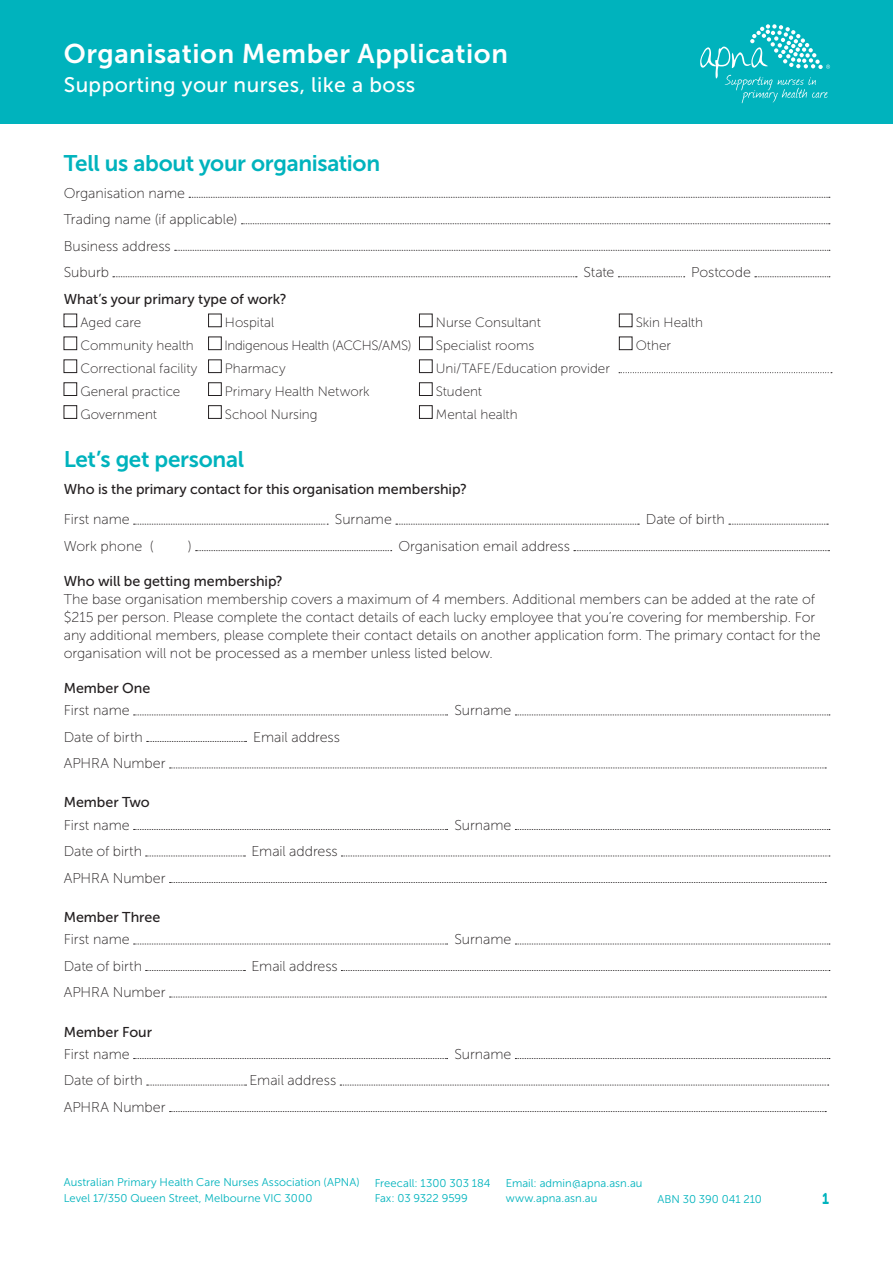
<style>
.page{position:relative;width:893px;height:1263px;background:#fff}
.page>*{position:absolute;margin:0;border:0;box-sizing:border-box;transform-origin:0 0}
.t1{font:27px "Museo Sans 700";letter-spacing:.02em;color:#fff}
.t2{font:22.5px "Museo Sans 700";letter-spacing:-.015em;color:#00b3bd}
.t3{font:21px "Museo Sans 500";letter-spacing:.02em;color:#fff}
.t4{font:14.25px/26.5px "Museo Sans 100";letter-spacing:-.005em;color:#231f20}
.t5{font:14.25px "Museo Sans 500";letter-spacing:-.005em;color:#231f20}
.t6{font:14.25px "Museo Sans 500";color:#00b3bd}
.t7{font:13.5px "Museo Sans 100";color:#231f20}
.t8{font:13.5px "Museo Sans 100";letter-spacing:-.025em;color:#231f20}
.t9{font:11.25px/15.8px "Museo Sans 300";letter-spacing:.005em;color:#00b3bd}
</style>
<div class="page">
<div style="left:0;top:0;width:893px;height:124px;background:#00b3bd"></div>
<svg style="left:700px;top:24px;width:130px;height:79px"></svg>
<svg style="left:189px;top:197px;width:641px;height:1px"></svg>
<svg style="left:241px;top:223px;width:589px;height:1px"></svg>
<svg style="left:175px;top:250px;width:655px;height:1px"></svg>
<svg style="left:113px;top:276px;width:464px;height:1px"></svg>
<svg style="left:618px;top:276px;width:67px;height:1px"></svg>
<svg style="left:755px;top:276px;width:75px;height:1px"></svg>
<div style="left:64px;top:314px;width:13px;height:13px;border:1px solid #231f20"></div>
<div style="left:208px;top:314px;width:13px;height:13px;border:1px solid #231f20"></div>
<div style="left:419px;top:314px;width:13px;height:13px;border:1px solid #231f20"></div>
<div style="left:619px;top:314px;width:13px;height:13px;border:1px solid #231f20"></div>
<div style="left:64px;top:337px;width:13px;height:13px;border:1px solid #231f20"></div>
<div style="left:208px;top:337px;width:13px;height:13px;border:1px solid #231f20"></div>
<div style="left:419px;top:337px;width:13px;height:13px;border:1px solid #231f20"></div>
<div style="left:619px;top:337px;width:13px;height:13px;border:1px solid #231f20"></div>
<div style="left:64px;top:360px;width:13px;height:13px;border:1px solid #231f20"></div>
<div style="left:208px;top:360px;width:13px;height:13px;border:1px solid #231f20"></div>
<div style="left:419px;top:360px;width:13px;height:13px;border:1px solid #231f20"></div>
<div style="left:64px;top:383px;width:13px;height:13px;border:1px solid #231f20"></div>
<div style="left:208px;top:383px;width:13px;height:13px;border:1px solid #231f20"></div>
<div style="left:419px;top:383px;width:13px;height:13px;border:1px solid #231f20"></div>
<div style="left:64px;top:405px;width:13px;height:14px;border:1px solid #231f20"></div>
<div style="left:208px;top:405px;width:13px;height:14px;border:1px solid #231f20"></div>
<div style="left:419px;top:405px;width:13px;height:14px;border:1px solid #231f20"></div>
<svg style="left:134px;top:524px;width:194px;height:1px"></svg>
<svg style="left:396px;top:524px;width:243px;height:1px"></svg>
<svg style="left:729px;top:524px;width:99px;height:1px"></svg>
<svg style="left:196px;top:550px;width:196px;height:1px"></svg>
<svg style="left:574px;top:550px;width:255px;height:1px"></svg>
<svg style="left:134px;top:715px;width:314px;height:1px"></svg>
<svg style="left:515px;top:715px;width:315px;height:1px"></svg>
<svg style="left:147px;top:741px;width:100px;height:1px"></svg>
<svg style="left:170px;top:768px;width:656px;height:1px"></svg>
<svg style="left:134px;top:829px;width:314px;height:1px"></svg>
<svg style="left:515px;top:829px;width:315px;height:1px"></svg>
<svg style="left:146px;top:856px;width:99px;height:1px"></svg>
<svg style="left:341px;top:856px;width:489px;height:1px"></svg>
<svg style="left:170px;top:882px;width:656px;height:1px"></svg>
<svg style="left:134px;top:944px;width:314px;height:1px"></svg>
<svg style="left:515px;top:944px;width:315px;height:1px"></svg>
<svg style="left:146px;top:970px;width:99px;height:1px"></svg>
<svg style="left:341px;top:970px;width:489px;height:1px"></svg>
<svg style="left:170px;top:997px;width:656px;height:1px"></svg>
<svg style="left:134px;top:1058px;width:314px;height:1px"></svg>
<svg style="left:515px;top:1058px;width:315px;height:1px"></svg>
<svg style="left:147px;top:1085px;width:100px;height:1px"></svg>
<svg style="left:340px;top:1085px;width:489px;height:1px"></svg>
<svg style="left:170px;top:1111px;width:656px;height:1px"></svg>
<svg style="left:619px;top:372px;width:213px;height:1px"></svg>
<h1 class="t1" style="left:64px;top:38px;width:446px">Organisation Member Application</h1>
<h3 class="t3" style="left:64px;top:73px;width:353px">Supporting your nurses, like a boss</h3>
<h2 class="t2" style="left:64px;top:151px;width:318px">Tell us about your organisation</h2>
<p class="t4" style="left:64px;top:180px;width:175px">Organisation name<br>Trading name (if applicable)<br>Business address<br>Suburb</p>
<p class="t4" style="left:584px;top:259px;width:32px">State</p>
<p class="t4" style="left:691px;top:259px;width:61px">Postcode</p>
<p class="t5" style="left:64px;top:291px;width:225px">What’s your primary type of work?</p>
<p class="t7" style="left:80px;top:315px;width:62px">Aged care</p>
<p class="t7" style="left:225px;top:315px;width:51px">Hospital</p>
<p class="t7" style="left:436px;top:315px;width:107px">Nurse Consultant</p>
<p class="t7" style="left:636px;top:315px;width:69px">Skin Health</p>
<p class="t7" style="left:80px;top:338px;width:115px">Community health</p>
<p class="t8" style="left:224px;top:338px;width:189px">Indigenous Health (ACCHS/AMS)</p>
<p class="t7" style="left:436px;top:338px;width:100px">Specialist rooms</p>
<p class="t7" style="left:636px;top:338px;width:37px">Other</p>
<p class="t7" style="left:80px;top:361px;width:119px">Correctional facility</p>
<p class="t7" style="left:225px;top:361px;width:62px">Pharmacy</p>
<p class="t7" style="left:436px;top:361px;width:176px">Uni/TAFE/Education provider</p>
<p class="t7" style="left:80px;top:384px;width:101px">General practice</p>
<p class="t7" style="left:225px;top:384px;width:146px">Primary Health Network</p>
<p class="t7" style="left:436px;top:384px;width:48px">Student</p>
<p class="t7" style="left:80px;top:407px;width:78px">Government</p>
<p class="t7" style="left:225px;top:407px;width:94px">School Nursing</p>
<p class="t7" style="left:436px;top:407px;width:83px">Mental health</p>
<h2 class="t2" style="left:64px;top:447px;width:182px">Let’s get personal</h2>
<p class="t5" style="left:64px;top:481px;width:405px">Who is the primary contact for this organisation membership?</p>
<p class="t4" style="left:64px;top:506px;width:67px">First name</p>
<p class="t4" style="left:335px;top:506px;width:59px">Surname</p>
<p class="t4" style="left:646px;top:506px;width:80px">Date of birth</p>
<p class="t4" style="left:64px;top:533px;width:91px">Work phone (</p>
<p class="t4" style="left:188px;top:533px;width:5px">)</p>
<p class="t4" style="left:398px;top:533px;width:173px">Organisation email address</p>
<p class="t5" style="left:64px;top:573px;width:221px">Who will be getting membership?</p>
<p class="t4" style="left:64px;top:590px;width:758px;line-height:18px">The base organisation membership covers a maximum of 4 members. Additional members can be added at the rate of $215 per person. Please complete the contact details of each lucky employee that you’re covering for membership. For any additional members, please complete their contact details on another application form. The primary contact for the organisation will not be processed as a member unless listed below.</p>
<p class="t5" style="left:64px;top:680px;width:88px">Member One</p>
<p class="t4" style="left:64px;top:697px;width:67px">First name</p>
<p class="t4" style="left:454px;top:697px;width:59px">Surname</p>
<p class="t4" style="left:64px;top:724px;width:80px">Date of birth</p>
<p class="t4" style="left:253px;top:724px;width:88px">Email address</p>
<p class="t4" style="left:64px;top:750px;width:103px">APHRA Number</p>
<p class="t5" style="left:64px;top:795px;width:87px">Member Two</p>
<p class="t4" style="left:64px;top:812px;width:67px">First name</p>
<p class="t4" style="left:454px;top:812px;width:59px">Surname</p>
<p class="t4" style="left:64px;top:838px;width:80px">Date of birth</p>
<p class="t4" style="left:251px;top:838px;width:88px">Email address</p>
<p class="t4" style="left:64px;top:865px;width:103px">APHRA Number</p>
<p class="t5" style="left:64px;top:909px;width:98px">Member Three</p>
<p class="t4" style="left:64px;top:926px;width:67px">First name</p>
<p class="t4" style="left:454px;top:926px;width:59px">Surname</p>
<p class="t4" style="left:64px;top:953px;width:80px">Date of birth</p>
<p class="t4" style="left:251px;top:953px;width:88px">Email address</p>
<p class="t4" style="left:64px;top:979px;width:103px">APHRA Number</p>
<p class="t5" style="left:64px;top:1024px;width:90px">Member Four</p>
<p class="t4" style="left:64px;top:1041px;width:67px">First name</p>
<p class="t4" style="left:454px;top:1041px;width:59px">Surname</p>
<p class="t4" style="left:64px;top:1067px;width:80px">Date of birth</p>
<p class="t4" style="left:249px;top:1067px;width:88px">Email address</p>
<p class="t4" style="left:64px;top:1094px;width:103px">APHRA Number</p>
<p class="t9" style="left:64px;top:1175px;width:297px">Australian Primary Health Care Nurses Association (APNA)<br>Level 17/350 Queen Street, Melbourne VIC 3000</p>
<p class="t9" style="left:375px;top:1175px;width:117px">Freecall: 1300 303 184<br>Fax: 03 9322 9599</p>
<p class="t9" style="left:506px;top:1175px;width:138px">Email: admin@apna.asn.au www.apna.asn.au</p>
<p class="t9" style="left:657px;top:1191px;width:106px">ABN 30 390 041 210</p>
<p class="t6" style="left:822px;top:1190px;width:8px">1</p>
</div>
